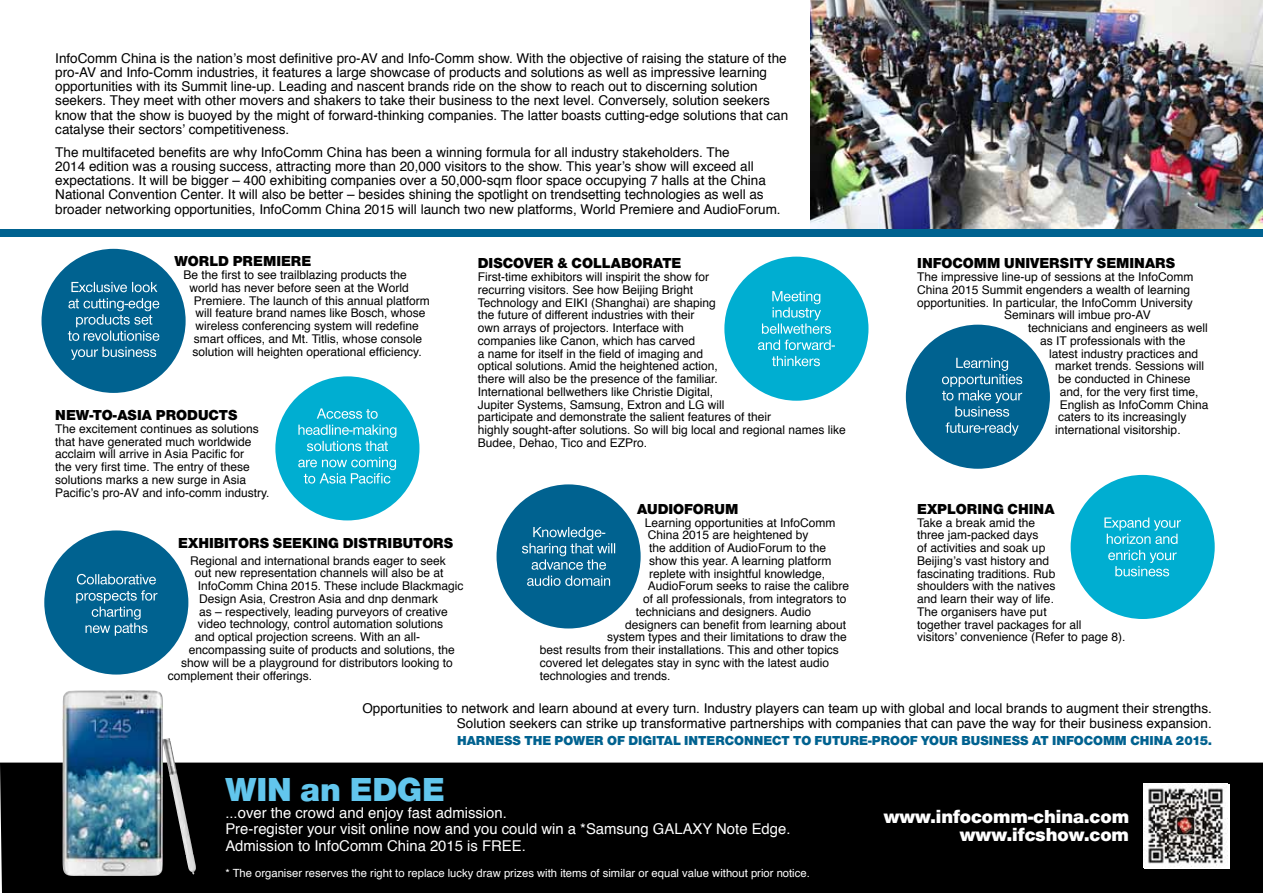
<style>
.page{position:relative;width:1263px;height:893px;background:#fff}
.page>*{position:absolute;margin:0;border:0;box-sizing:border-box;transform-origin:0 0}
.t1{font:34.5px "Nimbus San Nov E Blac";color:#62c6ed}
.t2{font:19.5px/18px "Nimbus San Nov E Blac";color:#fff;text-align:right}
.t3{font:15px "Nimbus San Nov E Blac";color:#000}
.t4{font:14.85px/16.5px "Helvetica";color:#fff}
.t5{font:13.5px/14.2px "Helvetica";color:#000}
.t6{font:13.5px "Nimbus San Nov E Blac";color:#006290}
.t7{font:12px/12.8px "Helvetica";color:#000}
.t8{font:11.25px "Helvetica";color:#fff}
</style>
<div class="page">
<div style="left:0;top:763px;width:1263px;height:130px;background:#000"></div>
<img style="left:811px;top:0;width:452px;height:230px">
<div style="left:0;top:230px;width:1263px;height:7px;background:#006290"></div>
<div style="left:496px;top:484px;width:145px;height:144px;background:#006290;border-radius:50%"></div>
<svg style="left:527px;top:576px;width:83px;height:10px"></svg>
<svg style="left:522px;top:527px;width:93px;height:43px"></svg>
<div style="left:1144px;top:784px;width:85px;height:85px;background:#fff"></div>
<img style="left:1144px;top:784px;width:84px;height:83px">
<img style="left:62px;top:690px;width:122px;height:186px">
<div style="left:275px;top:376px;width:144px;height:144px;background:#00aed1;border-radius:50%"></div>
<svg style="left:298px;top:457px;width:98px;height:27px"></svg>
<svg style="left:298px;top:425px;width:98px;height:26px"></svg>
<svg style="left:317px;top:408px;width:61px;height:11px"></svg>
<div style="left:44px;top:530px;width:144px;height:145px;background:#006290;border-radius:50%"></div>
<svg style="left:76px;top:590px;width:81px;height:46px"></svg>
<svg style="left:77px;top:574px;width:79px;height:10px"></svg>
<div style="left:724px;top:257px;width:144px;height:144px;background:#00aed1;border-radius:50%"></div>
<svg style="left:772px;top:356px;width:48px;height:10px"></svg>
<svg style="left:758px;top:340px;width:77px;height:10px"></svg>
<svg style="left:762px;top:291px;width:69px;height:43px"></svg>
<div style="left:1071px;top:475px;width:144px;height:144px;background:#00aed1;border-radius:50%"></div>
<svg style="left:1108px;top:550px;width:69px;height:26px"></svg>
<svg style="left:1104px;top:517px;width:77px;height:27px"></svg>
<div style="left:906px;top:325px;width:144px;height:144px;background:#006290;border-radius:50%"></div>
<svg style="left:942px;top:358px;width:80px;height:78px"></svg>
<div style="left:42px;top:249px;width:144px;height:144px;background:#006290;border-radius:50%"></div>
<svg style="left:71px;top:347px;width:85px;height:13px"></svg>
<svg style="left:68px;top:298px;width:91px;height:43px"></svg>
<svg style="left:71px;top:282px;width:86px;height:10px"></svg>
<p class="t5" style="left:55px;top:51px;width:734px">InfoComm China is the nation’s most definitive pro-AV and Info-Comm show. With the objective of raising the stature of the pro-AV and Info-Comm industries, it features a large showcase of products and solutions as well as impressive learning opportunities with its Summit line-up. Leading and nascent brands ride on the show to reach out to discerning solution seekers. They meet with other movers and shakers to take their business to the next level. Conversely, solution seekers know that the show is buoyed by the might of forward-thinking companies. The latter boasts cutting-edge solutions that can catalyse their sectors’ competitiveness.</p>
<p class="t5" style="left:55px;top:145px;width:727px">The multifaceted benefits are why InfoComm China has been a winning formula for all industry stakeholders. The<br>2014 edition was a rousing success, attracting more than 20,000 visitors to the show. This year’s show will exceed all expectations. It will be bigger – 400 exhibiting companies over a 50,000-sqm floor space occupying 7 halls at the China National Convention Center. It will also be better – besides shining the spotlight on trendsetting technologies as well as broader networking opportunities, InfoComm China 2015 will launch two new platforms, World Premiere and AudioForum.</p>
<p class="t3" style="left:174px;top:252px;width:138px">WORLD PREMIERE</p>
<p class="t7" style="left:183px;top:269px;width:225px">Be the first to see trailblazing products the</p>
<p class="t7" style="left:189px;top:282px;width:221px">world has never before seen at the World</p>
<p class="t7" style="left:194px;top:294px;width:237px">Premiere. The launch of this annual platform</p>
<p class="t7" style="left:195px;top:307px;width:232px">will feature brand names like Bosch, whose</p>
<p class="t7" style="left:195px;top:320px;width:225px">wireless conferencing system will redefine</p>
<p class="t7" style="left:194px;top:332px;width:230px">smart offices, and Mt. Titlis, whose console</p>
<p class="t7" style="left:192px;top:346px;width:231px">solution will heighten operational efficiency.</p>
<p class="t3" style="left:55px;top:406px;width:184px">NEW-TO-ASIA PRODUCTS</p>
<p class="t7" style="left:55px;top:423px;width:216px">The excitement continues as solutions that have generated much worldwide acclaim will arrive in Asia Pacific for<br>the very first time. The entry of these solutions marks a new surge in Asia Pacific’s pro-AV and info-comm industry.</p>
<p class="t3" style="left:178px;top:533px;width:277px">EXHIBITORS SEEKING DISTRIBUTORS</p>
<p class="t7" style="left:190px;top:554px;width:257px">Regional and international brands eager to seek</p>
<p class="t7" style="left:195px;top:567px;width:250px">out new representation channels will also be at</p>
<p class="t7" style="left:198px;top:580px;width:267px">InfoComm China 2015. These include Blackmagic</p>
<p class="t7" style="left:199px;top:593px;width:240px">Design Asia, Crestron Asia and dnp denmark</p>
<p class="t7" style="left:199px;top:605px;width:250px">as – respectively, leading purveyors of creative</p>
<p class="t7" style="left:198px;top:618px;width:247px">video technology, control automation solutions</p>
<p class="t7" style="left:195px;top:631px;width:227px">and optical projection screens. With an all-</p>
<p class="t7" style="left:189px;top:644px;width:268px">encompassing suite of products and solutions, the</p>
<p class="t7" style="left:181px;top:656px;width:273px">show will be a playground for distributors looking to</p>
<p class="t7" style="left:168px;top:670px;width:146px">complement their offerings.</p>
<p class="t3" style="left:478px;top:254px;width:205px">DISCOVER &amp; COLLABORATE</p>
<p class="t7" style="left:478px;top:271px;width:370px">First-time exhibitors will inspirit the show for<br>recurring visitors. See how Beijing Bright<br>Technology and EIKI (Shanghai) are shaping<br>the future of different industries with their<br>own arrays of projectors. Interface with<br>companies like Canon, which has carved<br>a name for itself in the field of imaging and<br>optical solutions. Amid the heightened action,<br>there will also be the presence of the familiar.<br>International bellwethers like Christie Digital,<br>Jupiter Systems, Samsung, Extron and LG will<br>participate and demonstrate the salient features of their<br>highly sought-after solutions. So will big local and regional names like Budee, Dehao, Tico and EZPro.</p>
<p class="t3" style="left:637px;top:500px;width:103px">AUDIOFORUM</p>
<p class="t7" style="left:645px;top:516px;width:192px">Learning opportunities at InfoComm</p>
<p class="t7" style="left:648px;top:529px;width:162px">China 2015 are heightened by</p>
<p class="t7" style="left:649px;top:542px;width:178px">the addition of AudioForum to the</p>
<p class="t7" style="left:649px;top:555px;width:184px">show this year. A learning platform</p>
<p class="t7" style="left:649px;top:567px;width:178px">replete with insightful knowledge,</p>
<p class="t7" style="left:648px;top:580px;width:203px">AudioForum seeks to raise the calibre</p>
<p class="t7" style="left:643px;top:593px;width:205px">of all professionals, from integrators to</p>
<p class="t7" style="left:636px;top:606px;width:177px">technicians and designers. Audio</p>
<p class="t7" style="left:625px;top:618px;width:222px">designers can benefit from learning about</p>
<p class="t7" style="left:607px;top:631px;width:241px">system types and their limitations to draw the</p>
<p class="t7" style="left:540px;top:644px;width:301px">best results from their installations. This and other topics</p>
<p class="t7" style="left:540px;top:657px;width:291px">covered let delegates stay in sync with the latest audio</p>
<p class="t7" style="left:540px;top:669px;width:132px">technologies and trends.</p>
<p class="t3" style="left:917px;top:254px;width:260px">INFOCOMM UNIVERSITY SEMINARS</p>
<p class="t7" style="left:917px;top:271px;width:278px">The impressive line-up of sessions at the InfoComm</p>
<p class="t7" style="left:917px;top:284px;width:274px">China 2015 Summit engenders a wealth of learning</p>
<p class="t7" style="left:917px;top:296px;width:277px">opportunities. In particular, the InfoComm University</p>
<p class="t7" style="left:1004px;top:309px;width:148px">Seminars will imbue pro-AV</p>
<p class="t7" style="left:1028px;top:322px;width:181px">technicians and engineers as well</p>
<p class="t7" style="left:1040px;top:335px;width:147px">as IT professionals with the</p>
<p class="t7" style="left:1049px;top:347px;width:150px">latest industry practices and</p>
<p class="t7" style="left:1055px;top:360px;width:150px">market trends. Sessions will</p>
<p class="t7" style="left:1058px;top:373px;width:134px">be conducted in Chinese</p>
<p class="t7" style="left:1060px;top:386px;width:140px">and, for the very first time,</p>
<p class="t7" style="left:1060px;top:398px;width:150px">English as InfoComm China</p>
<p class="t7" style="left:1058px;top:411px;width:130px">caters to its increasingly</p>
<p class="t7" style="left:1055px;top:424px;width:127px">international visitorship.</p>
<p class="t3" style="left:917px;top:500px;width:139px">EXPLORING CHINA</p>
<p class="t7" style="left:917px;top:516px;width:210px">Take a break amid the<br>three jam-packed days<br>of activities and soak up<br>Beijing’s vast history and<br>fascinating traditions. Rub<br>shoulders with the natives<br>and learn their way of life.<br>The organisers have put<br>together travel packages for all<br>visitors’ convenience (Refer to page 8).</p>
<p class="t5" style="left:362px;top:701px;width:851px;line-height:15px;text-align:right">Opportunities to network and learn abound at every turn. Industry players can team up with global and local brands to augment their strengths.<br>Solution seekers can strike up transformative partnerships with companies that can pave the way for their business expansion.</p>
<p class="t6" style="left:457px;top:732px;width:756px">HARNESS THE POWER OF DIGITAL INTERCONNECT TO FUTURE-PROOF YOUR BUSINESS AT INFOCOMM CHINA 2015.</p>
<h1 class="t1" style="left:225px;top:769px;width:221px">WIN an EDGE</h1>
<p class="t4" style="left:225px;top:805px;width:567px">...over the crowd and enjoy fast admission.<br>Pre-register your visit online now and you could win a *Samsung GALAXY Note Edge.<br>Admission to InfoComm China 2015 is FREE.</p>
<p class="t8" style="left:225px;top:864px;width:586px">* The organiser reserves the right to replace lucky draw prizes with items of similar or equal value without prior notice.</p>
<h2 class="t2" style="left:884px;top:807px;width:247px">www.infocomm-china.com www.ifcshow.com</h2>
</div>
